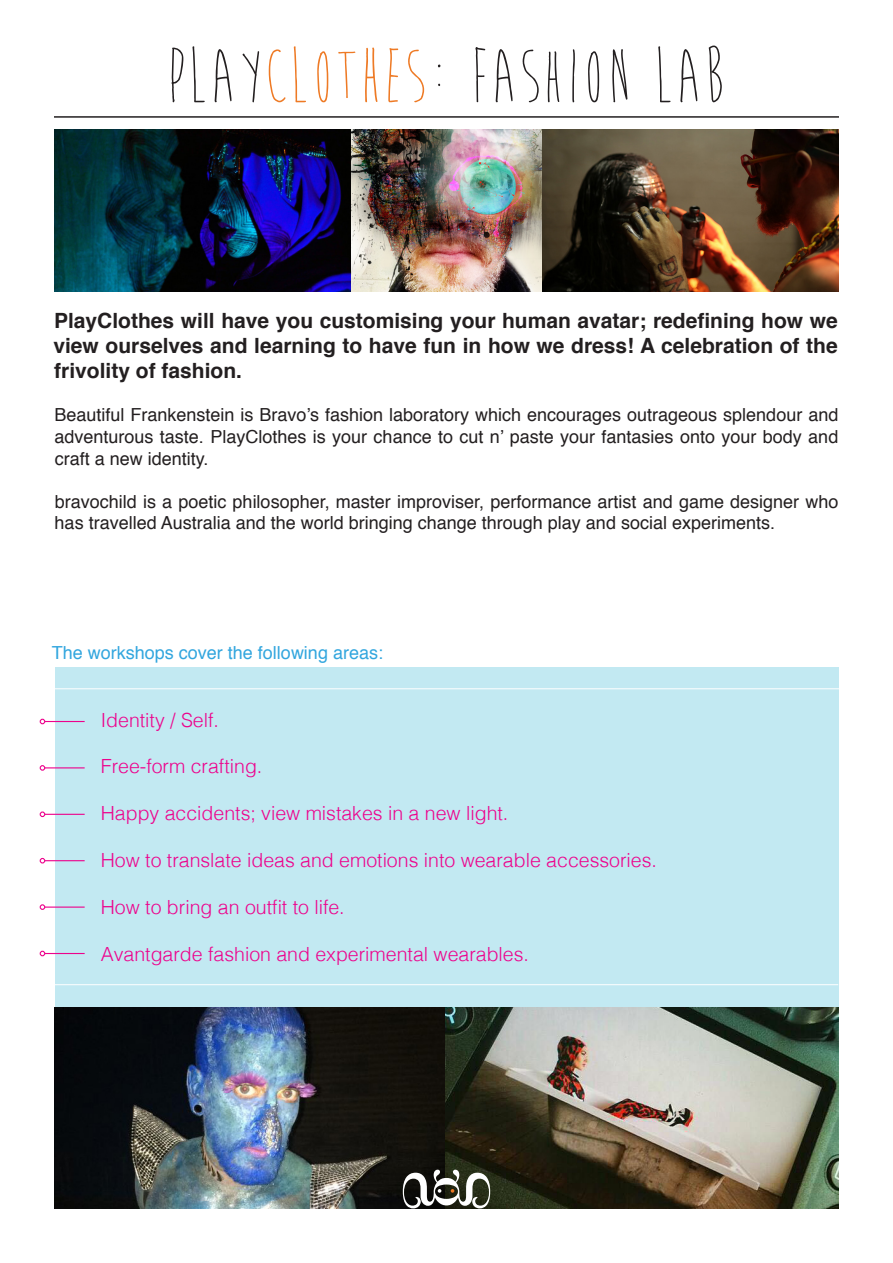
<style>
.page{position:relative;width:893px;height:1263px;background:#fff}
.page>*{position:absolute;margin:0;border:0;box-sizing:border-box;transform-origin:0 0}
.t1{font:79.8px "Brain Flower";color:#231f20}
.t2{font:700 21px/25.2px "Helvetica";color:#231f20;text-align:justify}
.t3{font:300 19.5px "Helvetica";color:#ed028c}
.t4{font:18px/21.6px "Helvetica";color:#231f20;text-align:justify}
.t5{font:18px "Helvetica";color:#32a6de}
.s1{color:#ee7a25}
</style>
<div class="page">
<hr style="left:54px;top:116px;width:785px;height:2px;background:#231f20">
<img style="left:54px;top:130px;width:785px;height:162px">
<div style="left:55px;top:667px;width:783px;height:340px;background:#c2e9f2"></div>
<hr style="left:45px;top:721px;width:40px;height:1px;background:#ed028c">
<svg style="left:40px;top:719px;width:5px;height:5px"></svg>
<hr style="left:45px;top:767px;width:40px;height:1px;background:#ed028c">
<svg style="left:40px;top:765px;width:5px;height:6px"></svg>
<hr style="left:45px;top:814px;width:40px;height:1px;background:#ed028c">
<svg style="left:40px;top:811px;width:5px;height:6px"></svg>
<hr style="left:45px;top:860px;width:40px;height:1px;background:#ed028c">
<svg style="left:40px;top:858px;width:5px;height:5px"></svg>
<hr style="left:45px;top:906px;width:40px;height:2px;background:#ed028c">
<svg style="left:40px;top:904px;width:5px;height:6px"></svg>
<hr style="left:45px;top:953px;width:40px;height:1px;background:#ed028c">
<svg style="left:40px;top:951px;width:5px;height:5px"></svg>
<img style="left:54px;top:1007px;width:784px;height:201px">
<svg style="left:403px;top:1170px;width:87px;height:38px"></svg>
<hr style="left:54px;top:688px;width:785px;height:1px;background:#fff">
<hr style="left:55px;top:984px;width:783px;height:1px;background:#fff">
<p class="t1" style="left:166px;top:35px;width:563px">PLAY<span class="s1">CLOTHES</span>: FASHION LAB</p>
<p class="t2" style="left:53px;top:308px;width:786px">PlayClothes will have you customising your human avatar; redefining how we view ourselves and learning to have fun in how we dress! A celebration of the frivolity of fashion.</p>
<p class="t4" style="left:54px;top:405px;width:785px">Beautiful Frankenstein is Bravo’s fashion laboratory which encourages outrageous splendour and adventurous taste. PlayClothes is your chance to cut n’ paste your fantasies onto your body and craft a new identity.</p>
<p class="t4" style="left:55px;top:491px;width:785px">bravochild is a poetic philosopher, master improviser, performance artist and game designer who has travelled Australia and the world bringing change through play and social experiments.</p>
<p class="t5" style="left:52px;top:639px;width:333px">The workshops cover the following areas:</p>
<p class="t3" style="left:101px;top:703px;width:120px">Identity / Self.</p>
<p class="t3" style="left:101px;top:750px;width:163px">Free-form crafting.</p>
<p class="t3" style="left:101px;top:797px;width:409px">Happy accidents; view mistakes in a new light.</p>
<p class="t3" style="left:101px;top:843px;width:557px">How to translate ideas and emotions into wearable accessories.</p>
<p class="t3" style="left:101px;top:890px;width:245px">How to bring an outfit to life.</p>
<p class="t3" style="left:101px;top:937px;width:430px">Avantgarde fashion and experimental wearables.</p>
</div>
